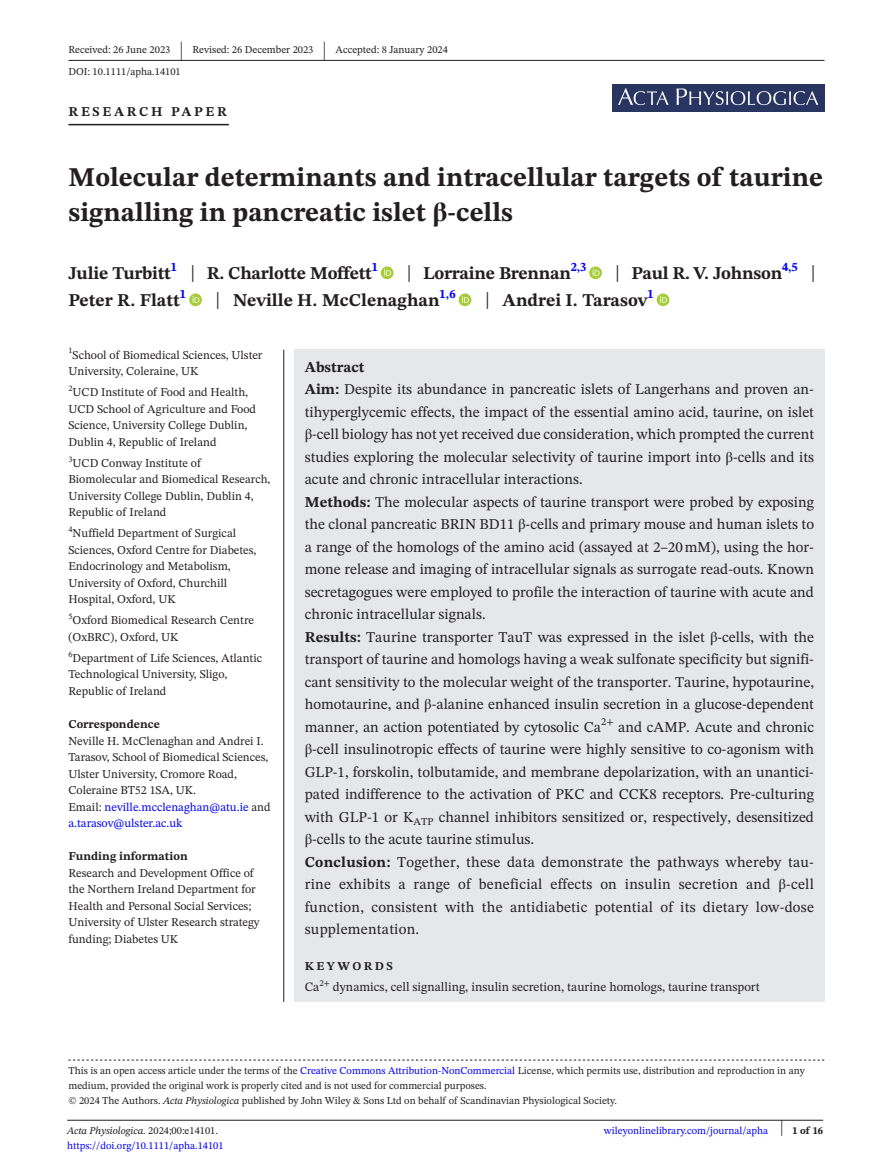
<style>
.page{position:relative;width:893px;height:1174px;background:#fff}
.page>*{position:absolute;margin:0;border:0;box-sizing:border-box;transform-origin:0 0}
.t1{font:700 27px/34.5px "STIX Two Text";color:#231f20}
.t2{font:25.65px "STIX Two Text";color:#231f20;scale:.49 1}
.t3{font:700 18px/27px "STIX Two Text";letter-spacing:-.015em;color:#231f20}
.t4{font:15px/22.5px "STIX Two Text";color:#231f20}
.t5{font:700 13.5px "STIX Two Text";letter-spacing:.2em;color:#231f20}
.t6{font:12.75px "STIX Two Text";color:#231f20}
.t7{font:12px/16.5px "STIX Two Text";color:#231f20}
.t8{font:700 12px "STIX Two Text";color:#231f20}
.t9{font:700 12px "STIX Two Text";letter-spacing:.2em;color:#231f20}
.t10{font:10.5px/15px "STIX Two Text";color:#231f20}
.t11{font:10.5px "STIX Two Text";color:#00f}
.t12{font:italic 10.5px "STIX Two Text";color:#231f20}
.t13{font:700 10.5px "STIX Two Text";color:#231f20}
.s1{font-family:"STIX"}
.s2{font-weight:400;font-size:23.4px}
.s3{color:#00f}
.s4{font-weight:700}
.s5{font-style:italic}
.s6{font-style:normal}
.s7{font-weight:400;font-size:22.2px}
</style>
<div class="page">
<hr style="left:67px;top:1119px;width:756px;height:1px;background:#231f20">
<div style="left:612px;top:84px;width:212px;height:27px;background:#293561"></div>
<svg style="left:618px;top:88px;width:51px;height:17px"></svg>
<svg style="left:676px;top:88px;width:142px;height:17px"></svg>
<hr style="left:68px;top:60px;width:756px;height:1px;background:#231f20">
<hr style="left:68px;top:124px;width:161px;height:1px;background:#231f20">
<svg style="left:381px;top:266px;width:13px;height:13px"></svg>
<svg style="left:384px;top:269px;width:7px;height:7px"></svg>
<svg style="left:589px;top:266px;width:13px;height:13px"></svg>
<svg style="left:593px;top:269px;width:6px;height:7px"></svg>
<svg style="left:189px;top:293px;width:13px;height:13px"></svg>
<svg style="left:193px;top:296px;width:6px;height:7px"></svg>
<div style="left:459px;top:293px;width:12px;height:13px;background:#a5cd39;border-radius:50%"></div>
<svg style="left:462px;top:296px;width:7px;height:7px"></svg>
<div style="left:657px;top:293px;width:12px;height:13px;background:#a5cd39;border-radius:50%"></div>
<svg style="left:660px;top:296px;width:7px;height:7px"></svg>
<svg style="left:68px;top:1059px;width:756px;height:1px"></svg>
<div style="left:294px;top:350px;width:530px;height:652px;background:#e6e7e9"></div>
<hr style="left:283px;top:350px;width:1px;height:652px;background:#231f20">
<p class="t10" style="left:68px;top:42px;width:103px">Received: 26 June 2023</p>
<h2 class="t2" style="left:180px;top:32px;width:8px">|</h2>
<p class="t10" style="left:193px;top:42px;width:122px">Revised: 26 December 2023</p>
<h2 class="t2" style="left:323px;top:32px;width:8px">|</h2>
<p class="t10" style="left:336px;top:42px;width:114px">Accepted: 8 January 2024</p>
<p class="t10" style="left:68px;top:64px;width:114px">DOI: 10.1111/apha.14101</p>
<p class="t5" style="left:68px;top:101px;width:160px">RESEARCH PAPER</p>
<h1 class="t1" style="left:68px;top:161px;width:756px">Molecular determinants and intracellular targets of taurine signalling in pancreatic islet <span class="s1">β</span>-cells</h1>
<p class="t3" style="left:68px;top:260px;width:749px">Julie Turbitt<sup>1</sup> <span class="s2">|</span> R. Charlotte Moffett<sup>1</sup> <span class="s2">|</span> Lorraine Brennan<sup>2,3</sup> <span class="s2">|</span> Paul R. V. Johnson<sup>4,5</sup> <span class="s2">|<br></span>Peter R. Flatt<sup>1</sup></p>
<p class="t3" style="left:216px;top:287px;width:241px"><span class="s2">|</span> Neville H. McClenaghan<sup>1,6</sup></p>
<p class="t3" style="left:485px;top:287px;width:170px"><span class="s2">|</span> Andrei I. Tarasov<sup>1</sup></p>
<p class="t7" style="left:68px;top:346px;width:196px"><sup>1</sup>School of Biomedical Sciences, Ulster<br>University, Coleraine, UK</p>
<p class="t7" style="left:68px;top:384px;width:189px"><sup>2</sup>UCD Institute of Food and Health, UCD School of Agriculture and Food Science, University College Dublin, Dublin 4, Republic of Ireland</p>
<p class="t7" style="left:68px;top:454px;width:204px"><sup>3</sup>UCD Conway Institute of<br>Biomolecular and Biomedical Research,<br>University College Dublin, Dublin 4,<br>Republic of Ireland</p>
<p class="t7" style="left:68px;top:525px;width:189px"><sup>4</sup>Nuffield Department of Surgical<br>Sciences, Oxford Centre for Diabetes,<br>Endocrinology and Metabolism,<br>University of Oxford, Churchill<br>Hospital, Oxford, UK</p>
<p class="t7" style="left:68px;top:612px;width:187px"><sup>5</sup>Oxford Biomedical Research Centre (OxBRC), Oxford, UK</p>
<p class="t7" style="left:68px;top:649px;width:195px"><sup>6</sup>Department of Life Sciences, Atlantic<br>Technological University, Sligo,<br>Republic of Ireland</p>
<p class="t8" style="left:68px;top:715px;width:93px">Correspondence</p>
<p class="t7" style="left:68px;top:732px;width:204px">Neville H. McClenaghan and Andrei I.<br>Tarasov, School of Biomedical Sciences, Ulster University, Cromore Road, Coleraine BT52 1SA, UK.<br>Email: <span class="s3">neville.mcclenaghan@atu.ie</span> and <span class="s3">a.tarasov@ulster.ac.uk</span></p>
<p class="t8" style="left:68px;top:847px;width:121px">Funding information</p>
<p class="t7" style="left:68px;top:864px;width:193px">Research and Development Office of the Northern Ireland Department for Health and Personal Social Services; University of Ulster Research strategy funding; Diabetes UK</p>
<p class="t4" style="left:305px;top:355px;width:511px"><span class="s4">Abstract<br>Aim:</span> Despite its abundance in pancreatic islets of Langerhans and proven an&shy;tihyperglycemic effects, the impact of the essential amino acid, taurine, on islet <span class="s1">β</span>-cell biology has not yet received due consideration, which prompted the current studies exploring the molecular selectivity of taurine import into <span class="s1">β</span>-cells and its acute and chronic intracellular interactions.<br><span class="s4">Methods:</span> The molecular aspects of taurine transport were probed by exposing the clonal pancreatic BRIN BD11 <span class="s1">β</span>-cells and primary mouse and human islets to a range of the homologs of the amino acid (assayed at 2–20mM), using the hor&shy;mone release and imaging of intracellular signals as surrogate read-outs. Known secretagogues were employed to profile the interaction of taurine with acute and chronic intracellular signals.<br><span class="s4">Results:</span> Taurine transporter TauT was expressed in the islet <span class="s1">β</span>-cells, with the transport of taurine and homologs having a weak sulfonate specificity but signifi&shy;cant sensitivity to the molecular weight of the transporter. Taurine, hypotaurine, homotaurine, and <span class="s1">β</span>-alanine enhanced insulin secretion in a glucose-dependent manner, an action potentiated by cytosolic Ca<sup>2</sup><sup>+</sup> and cAMP. Acute and chronic <span class="s1">β</span>-cell insulinotropic effects of taurine were highly sensitive to co-agonism with GLP-1, forskolin, tolbutamide, and membrane depolarization, with an unantici&shy;pated indifference to the activation of PKC and CCK8 receptors. Pre-culturing with GLP-1 or K<sub>ATP</sub> channel inhibitors sensitized or, respectively, desensitized <span class="s1">β</span>-cells to the acute taurine stimulus.<br><span class="s4">Conclusion:</span> Together, these data demonstrate the pathways whereby tau&shy;rine exhibits a range of beneficial effects on insulin secretion and <span class="s1">β</span>-cell function, consistent with the antidiabetic potential of its dietary low-dose supplementation.</p>
<p class="t9" style="left:305px;top:957px;width:90px">KEYWORDS</p>
<p class="t6" style="left:305px;top:978px;width:456px">Ca<sup>2</sup><sup>+</sup> dynamics, cell signalling, insulin secretion, taurine homologs, taurine transport</p>
<p class="t10" style="left:68px;top:1063px;width:738px">This is an open access article under the terms of the <span class="s3">Creative Commons Attribution-NonCommercial</span> License, which permits use, distribution and reproduction in any medium, provided the original work is properly cited and is not used for commercial purposes.<br>© 2024 The Authors. <span class="s5">Acta Physiologica</span> published by John Wiley &amp; Sons Ltd on behalf of Scandinavian Physiological Society.</p>
<p class="t12" style="left:67px;top:1123px;width:152px">Acta Physiologica. <span class="s6">2024;00:e14101.</span></p>
<p class="t13" style="left:780px;top:1123px;width:45px"><span class="s7">|</span> 1 of 16</p>
<p class="t11" style="left:67px;top:1138px;width:158px">https://doi.org/10.1111/apha.14101</p>
<p class="t11" style="left:604px;top:1123px;width:166px">wileyonlinelibrary.com/journal/apha</p>
</div>
